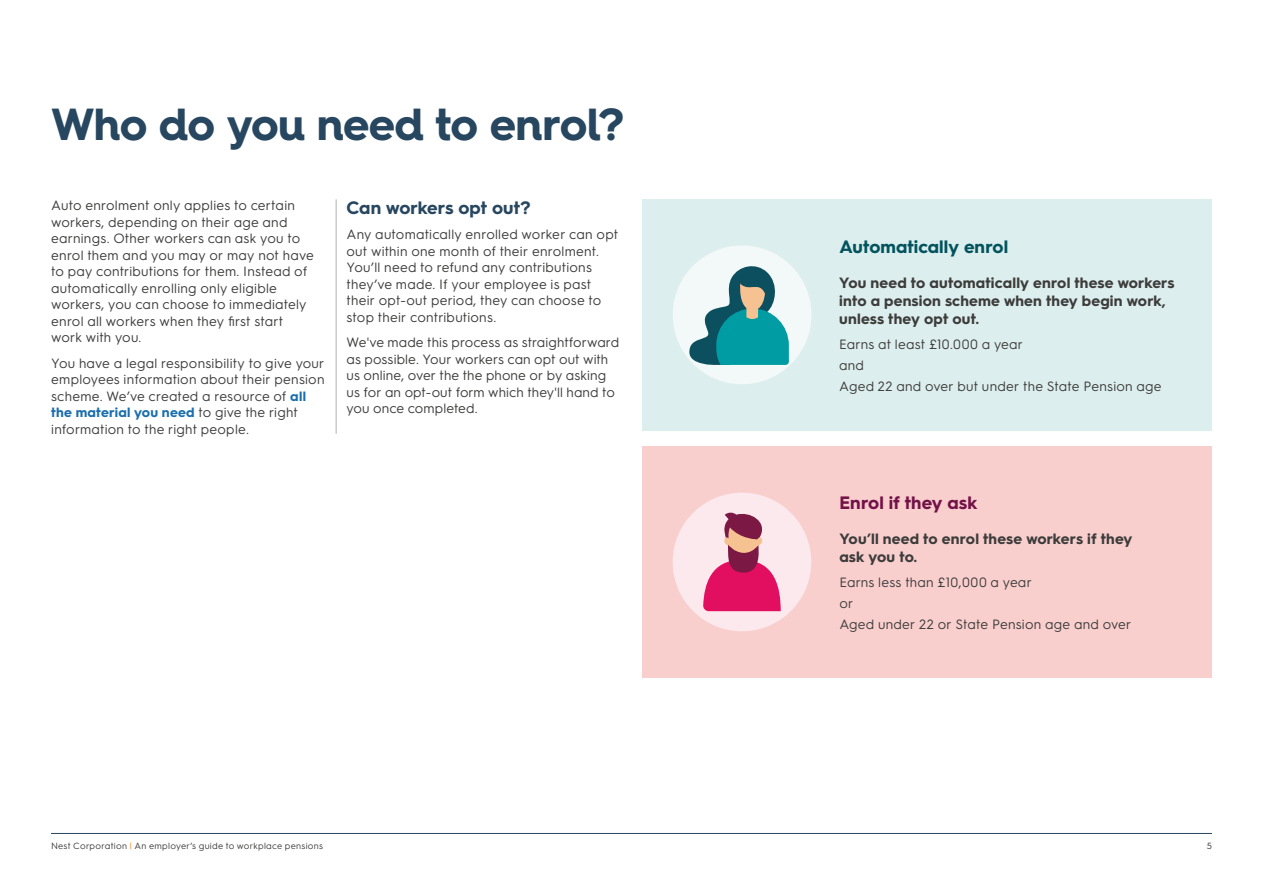
<style>
.page{position:relative;width:1263px;height:893px;background:#fff}
.page>*{position:absolute;margin:0;border:0;box-sizing:border-box;transform-origin:0 0}
.t1{font:700 45px "Hurme Geometric Sans 4";letter-spacing:-.015em;color:#27465f}
.t2{font:700 18px "Hurme Geometric Sans 3";letter-spacing:.005em;color:#02535e}
.t3{font:700 18px "Hurme Geometric Sans 3";color:#27465f}
.t4{font:700 18px "Hurme Geometric Sans 3";letter-spacing:.005em;color:#731248}
.t5{font:700 15px/18px "Hurme Geometric Sans 3";letter-spacing:.01em;color:#3c3c3b}
.t6{font:13.5px/16.5px "Hurme Geometric Sans 3";letter-spacing:.015em;color:#3c3c3b}
.t7{font:9px "Hurme Geometric Sans 3";letter-spacing:.03em;color:#3c3c3b}
.s1{font-weight:700;color:#1a6eae}
.s2{color:#f28a25}
</style>
<div class="page">
<div style="left:642px;top:199px;width:570px;height:231px;background:#dceeed"></div>
<div style="left:642px;top:446px;width:570px;height:231px;background:#f9cfce"></div>
<hr style="left:336px;top:199px;width:1px;height:235px;background:#b3b2b2">
<hr style="left:51px;top:833px;width:1161px;height:1px;background:#27465f">
<div style="left:673px;top:245px;width:138px;height:139px;background:#f2f9f8;border-radius:50%"></div>
<svg style="left:689px;top:262px;width:100px;height:103px"></svg>
<div style="left:673px;top:493px;width:138px;height:138px;background:#fce9ed;border-radius:50%"></div>
<svg style="left:703px;top:512px;width:78px;height:99px"></svg>
<h1 class="t1" style="left:51px;top:93px;width:575px">Who do you need to enrol?</h1>
<p class="t6" style="left:51px;top:196px;width:264px">Auto enrolment only applies to certain workers, depending on their age and earnings. Other workers can ask you to enrol them and you may or may not have to pay contributions for them. Instead of automatically enrolling only eligible workers, you can choose to immediately enrol all workers when they first start work with you.</p>
<p class="t6" style="left:51px;top:354px;width:275px">You have a legal responsibility to give your employees information about their pension scheme. We’ve created a resource of <span class="s1">all the material you need</span> to give the right information to the right people.</p>
<h2 class="t3" style="left:347px;top:195px;width:185px">Can workers opt out?</h2>
<p class="t6" style="left:347px;top:225px;width:273px">Any automatically enrolled worker can opt out within one month of their enrolment.<br>You’ll need to refund any contributions they’ve made. If your employee is past their opt-out period, they can choose to stop their contributions.</p>
<p class="t6" style="left:347px;top:333px;width:274px">We've made this process as straightforward as possible. Your workers can opt out with us online, over the the phone or by asking us for an opt-out form which they'll hand to you once completed.</p>
<h2 class="t2" style="left:839px;top:234px;width:170px">Automatically enrol</h2>
<p class="t5" style="left:839px;top:272px;width:337px">You need to automatically enrol these workers into a pension scheme when they begin work, unless they opt out.</p>
<p class="t6" style="left:839px;top:333px;width:324px;line-height:21px">Earns at least £10.000 a year<br>and<br>Aged 22 and over but under the State Pension age</p>
<h2 class="t4" style="left:839px;top:490px;width:140px">Enrol if they ask</h2>
<p class="t5" style="left:839px;top:529px;width:295px">You’ll need to enrol these workers if they ask you to.</p>
<p class="t6" style="left:839px;top:571px;width:293px;line-height:21px">Earns less than £10,000 a year<br>or<br>Aged under 22 or State Pension age and over</p>
<p class="t7" style="left:51px;top:840px;width:274px">Nest Corporation <span class="s2">|</span> An employer’s guide to workplace pensions</p>
<p class="t7" style="left:1207px;top:840px;width:7px">5</p>
</div>
